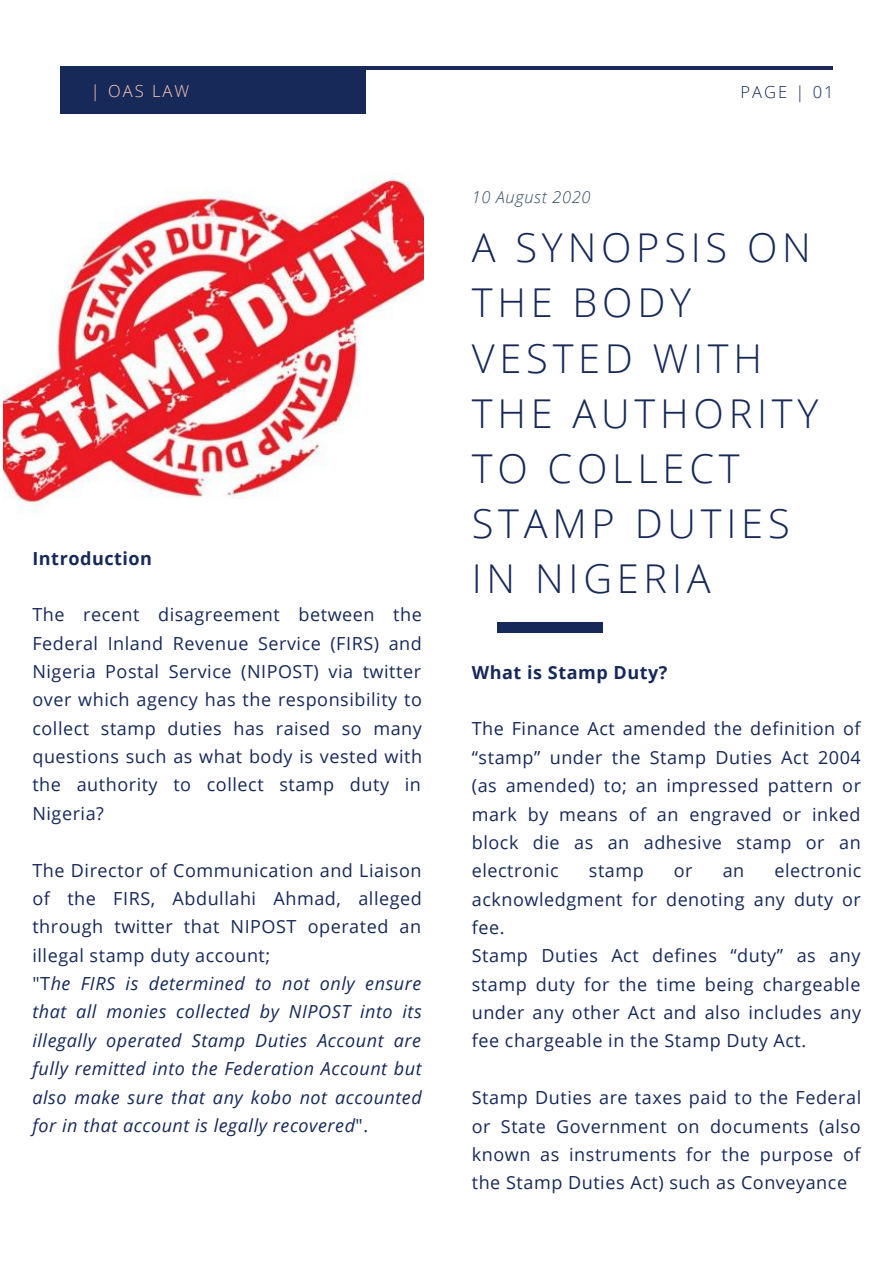
<style>
.page{position:relative;width:894px;height:1264px;background:#fff}
.page>*{position:absolute;margin:0;border:0;box-sizing:border-box;transform-origin:0 0}
.t1{font:300 39.75px/55.2px "Open Sans";letter-spacing:.12em;color:#172959}
.t2{font:18px/28.3px "Open Sans";letter-spacing:.03em;color:#172959;text-align:justify}
.t3{font:italic 18px/28.3px "Open Sans";letter-spacing:.03em;color:#172959}
.t4{font:700 18px "Open Sans";letter-spacing:.03em;color:#172959}
.t5{font:italic 300 16.5px "Open Sans";letter-spacing:.04em;color:#364d62}
.t6{font:300 16.5px "Open Sans";letter-spacing:.12em;color:#fcb}
.t7{font:300 16.5px "Open Sans";letter-spacing:.12em;color:#172959}
.s1{font-style:normal}
</style>
<div class="page">
<hr style="left:61px;top:66px;width:771px;height:4px;background:#172959">
<div style="left:61px;top:66px;width:305px;height:48px;background:#172959"></div>
<img style="left:4px;top:175px;width:419px;height:338px">
<div style="left:496px;top:622px;width:106px;height:11px;background:#172959"></div>
<p class="t6" style="left:91px;top:79px;width:100px">| OAS LAW</p>
<p class="t7" style="left:740px;top:80px;width:94px">PAGE | 01</p>
<p class="t4" style="left:32px;top:545px;width:121px">Introduction</p>
<p class="t2" style="left:32px;top:600px;width:391px">The recent disagreement between the Federal Inland Revenue Service (FIRS) and Nigeria Postal Service (NIPOST) via twitter over which agency has the responsibility to collect stamp duties has raised so many questions such as what body is vested with the authority to collect stamp duty in Nigeria?</p>
<p class="t3" style="left:32px;top:855px;width:391px"><span class="s1">The Director of Communication and Liaison of the FIRS, Abdullahi Ahmad, alleged through twitter that NIPOST operated an illegal stamp duty account;<br>"T</span>he FIRS is determined to not only ensure that all monies collected by NIPOST into its illegally operated Stamp Duties Account are fully remitted into the Federation Account but also make sure that any kobo not accounted for in that account is legally recovered<span class="s1">".</span></p>
<p class="t5" style="left:471px;top:185px;width:120px">10 August 2020</p>
<h1 class="t1" style="left:471px;top:219px;width:348px">A SYNOPSIS ON<br>THE BODY<br>VESTED WITH<br>THE AUTHORITY<br>TO COLLECT<br>STAMP DUTIES<br>IN NIGERIA</h1>
<p class="t4" style="left:471px;top:659px;width:197px">What is Stamp Duty?</p>
<p class="t2" style="left:471px;top:714px;width:390px">The Finance Act amended the definition of “stamp” under the Stamp Duties Act 2004 (as amended) to; an impressed pattern or mark by means of an engraved or inked block die as an adhesive stamp or an electronic</p>
<p class="t2" style="left:471px;top:856px;width:391px;text-align:left;text-indent:302px">electronic acknowledgment for denoting any duty or fee.<br>Stamp Duties Act defines “duty” as any stamp duty for the time being chargeable under any other Act and also includes any fee chargeable in the Stamp Duty Act.</p>
<p class="t2" style="left:471px;top:1083px;width:391px">Stamp Duties are taxes paid to the Federal or State Government on documents (also known as instruments for the purpose of the Stamp Duties Act) such as Conveyance</p>
<p class="t2" style="left:588px;top:856px;width:56px">stamp</p>
<p class="t2" style="left:673px;top:856px;width:20px">or</p>
<p class="t2" style="left:722px;top:856px;width:23px">an</p>
</div>
